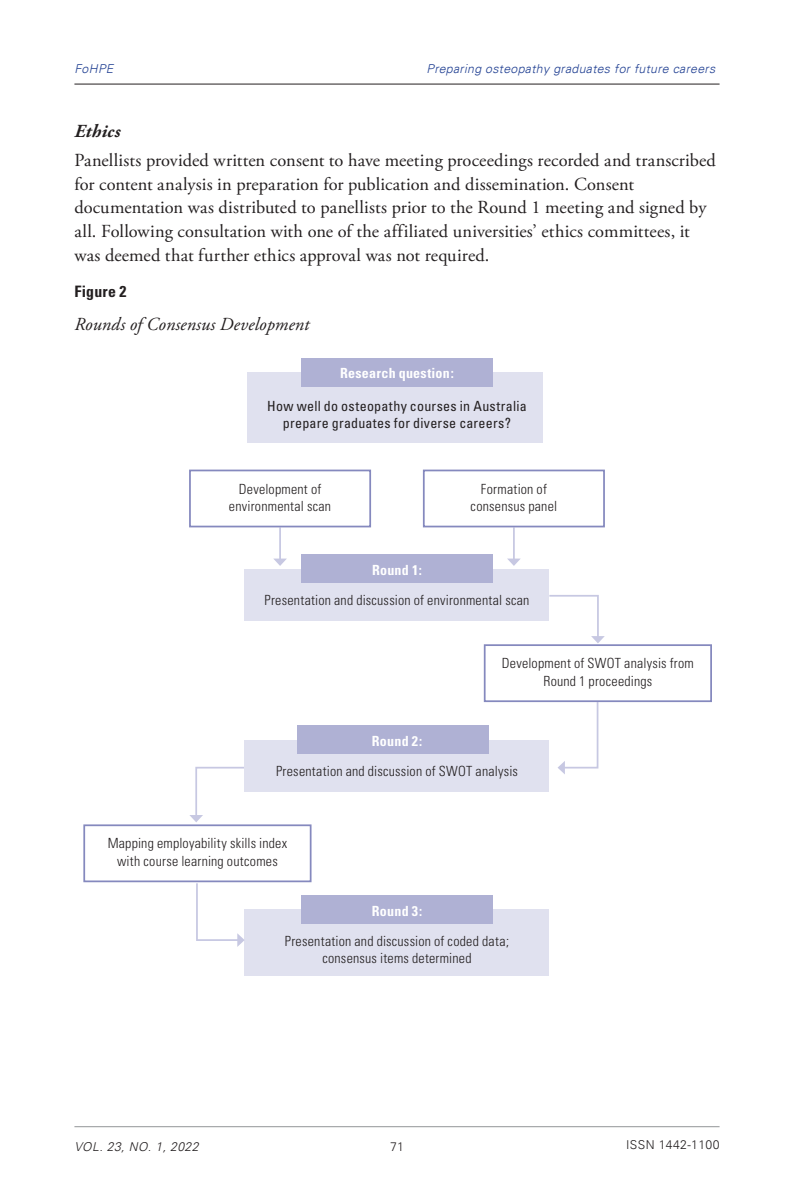
<style>
.page{position:relative;width:794px;height:1191px;background:#fff}
.page>*{position:absolute;margin:0;border:0;box-sizing:border-box;transform-origin:0 0}
.Main_Body_Text{font:18.38px/23.6px "Adobe Garamond Pro";letter-spacing:.005em;color:#231f20}
.Main_Body_Text-2{font:italic 18.38px "Adobe Garamond Pro";letter-spacing:.01em;color:#231f20}
.H3_bold_italic{font:italic 700 18.38px "Adobe Garamond Pro";letter-spacing:.015em;color:#231f20}
.Table_Number{font:700 condensed 15.75px "Univers";letter-spacing:.015em;color:#231f20}
.Table_Cells_Body_tex{font:300 condensed 14px/17.5px "Univers";letter-spacing:.015em;color:#231f20;text-align:center}
.Table_Cells_Body_tex-2{font:condensed 14px/17.5px "Univers";letter-spacing:.02em;color:#231f20;text-align:center}
.Table_Bold_Condensed{font:700 condensed 14px "Univers";letter-spacing:.02em;color:#fff}
.t1{font:italic 300 12.25px "Univers";letter-spacing:.03em;color:#224193}
.t2{font:italic 300 12.25px "Univers";letter-spacing:.03em;color:#231f20}
.t3{font:300 12.25px "Univers";letter-spacing:.03em;color:#231f20}
</style>
<div class="page">
<hr style="left:74px;top:84px;width:645px;height:1px;background:#231f20">
<hr style="left:74px;top:1126px;width:645px;height:1px;background:#939598">
<svg style="left:189px;top:766px;width:56px;height:56px"></svg>
<div style="left:247px;top:372px;width:296px;height:70px;background:#e0e1ef"></div>
<div style="left:301px;top:358px;width:192px;height:28px;background:#afb1d4"></div>
<div style="left:245px;top:569px;width:304px;height:51px;background:#e0e1ef"></div>
<div style="left:301px;top:554px;width:192px;height:29px;background:#afb1d4"></div>
<div style="left:245px;top:909px;width:304px;height:66px;background:#e0e1ef"></div>
<div style="left:301px;top:895px;width:192px;height:28px;background:#afb1d4"></div>
<svg style="left:547px;top:595px;width:58px;height:48px"></svg>
<svg style="left:557px;top:702px;width:42px;height:72px"></svg>
<svg style="left:195px;top:882px;width:50px;height:65px"></svg>
<hr style="left:279px;top:527px;width:2px;height:32px;background:#c7c8e2">
<svg style="left:273px;top:558px;width:14px;height:8px"></svg>
<hr style="left:513px;top:527px;width:2px;height:32px;background:#c7c8e2">
<svg style="left:507px;top:558px;width:14px;height:8px"></svg>
<div style="left:189px;top:469px;width:182px;height:58px;border:2px solid #8589be"></div>
<div style="left:423px;top:469px;width:182px;height:58px;border:2px solid #8589be"></div>
<div style="left:484px;top:644px;width:228px;height:58px;border:2px solid #8589be"></div>
<div style="left:83px;top:824px;width:228px;height:58px;border:2px solid #8589be"></div>
<div style="left:245px;top:740px;width:304px;height:52px;background:#e0e1ef"></div>
<div style="left:297px;top:725px;width:192px;height:29px;background:#afb1d4"></div>
<p class="t1" style="left:74px;top:61px;width:40px">FoHPE</p>
<p class="t1" style="left:426px;top:61px;width:290px">Preparing osteopathy graduates for future careers</p>
<p class="H3_bold_italic" style="left:74px;top:121px;width:48px">Ethics</p>
<p class="Main_Body_Text" style="left:74px;top:149px;width:643px">Panellists provided written consent to have meeting proceedings recorded and transcribed for content analysis in preparation for publication and dissemination. Consent documentation was distributed to panellists prior to the Round 1 meeting and signed by all. Following consultation with one of the affiliated universities’ ethics committees, it was deemed that further ethics approval was not required.</p>
<p class="Table_Number" style="left:74px;top:281px;width:54px">Figure 2</p>
<p class="Main_Body_Text-2" style="left:74px;top:313px;width:236px">Rounds of Consensus Development</p>
<p class="Table_Bold_Condensed" style="left:340px;top:364px;width:115px">Research question:</p>
<p class="Table_Cells_Body_tex-2" style="left:267px;top:397px;width:261px">How well do osteopathy courses in Australia prepare graduates for diverse careers?</p>
<p class="Table_Cells_Body_tex" style="left:229px;top:480px;width:104px">Development of environmental scan</p>
<p class="Table_Cells_Body_tex" style="left:470px;top:480px;width:88px">Formation of consensus panel</p>
<p class="Table_Bold_Condensed" style="left:372px;top:561px;width:51px">Round 1:</p>
<p class="Table_Cells_Body_tex" style="left:264px;top:591px;width:266px">Presentation and discussion of environmental scan</p>
<p class="Table_Cells_Body_tex" style="left:502px;top:654px;width:194px">Development of SWOT analysis from<br>Round 1 proceedings</p>
<p class="Table_Bold_Condensed" style="left:372px;top:732px;width:52px">Round 2:</p>
<p class="Table_Cells_Body_tex" style="left:276px;top:762px;width:243px">Presentation and discussion of SWOT analysis</p>
<p class="Table_Cells_Body_tex" style="left:108px;top:834px;width:181px">Mapping employability skills index with course learning outcomes</p>
<p class="Table_Bold_Condensed" style="left:372px;top:902px;width:52px">Round 3:</p>
<p class="Table_Cells_Body_tex" style="left:285px;top:932px;width:226px">Presentation and discussion of coded data; consensus items determined</p>
<p class="t2" style="left:74px;top:1139px;width:126px">VOL. 23, NO. 1, 2022</p>
<p class="t3" style="left:390px;top:1138px;width:15px">71</p>
<p class="t3" style="left:626px;top:1137px;width:95px">ISSN 1442-1100</p>
</div>
